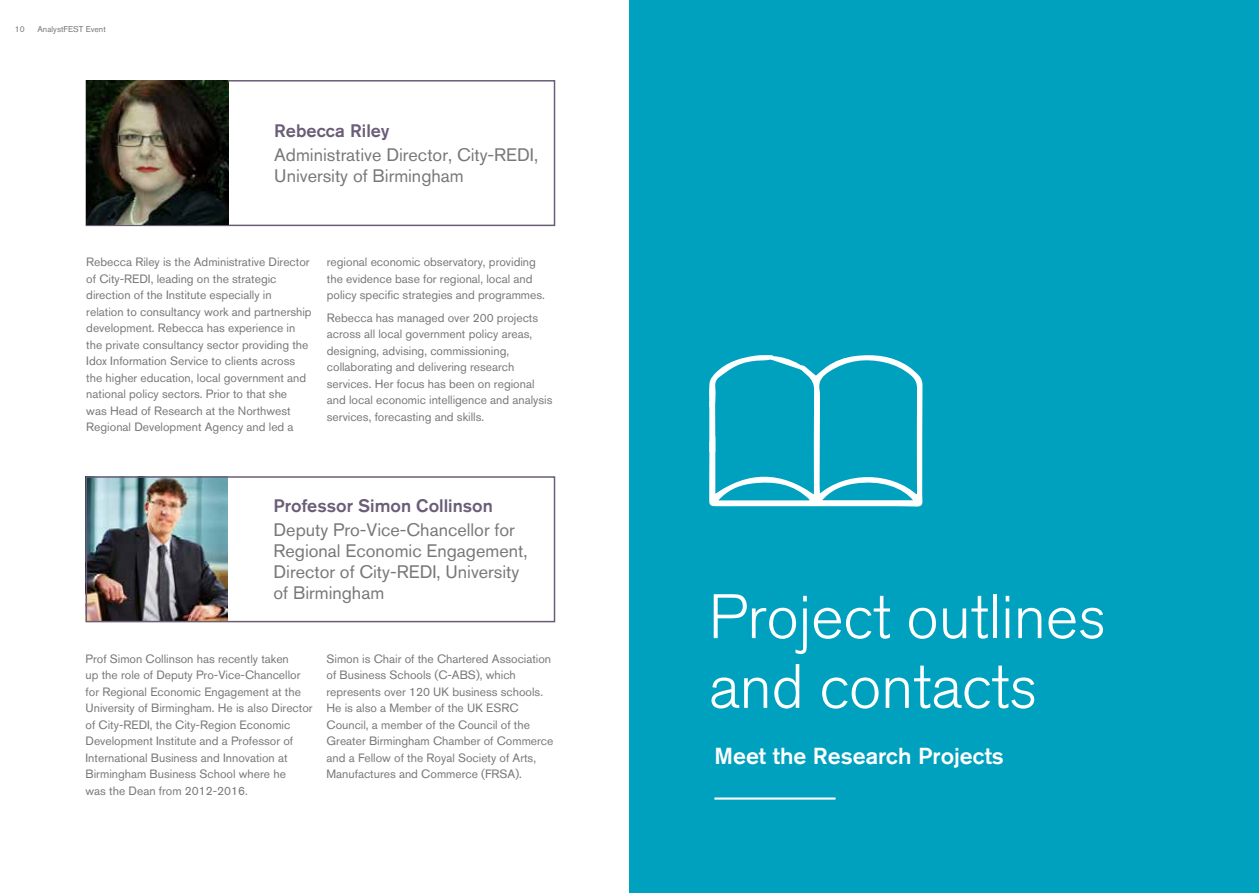
<style>
.page{position:relative;width:1259px;height:893px;background:#fff}
.page>*{position:absolute;margin:0;border:0;box-sizing:border-box;transform-origin:0 0}
.t1{font:300 62.25px/69.8px "Akzidenz Grotesk BQ";letter-spacing:-.005em;color:#fff}
.t2{font:500 22.95px "Akzidenz Grotesk BQ";color:#fff}
.t3{font:18px/21px "Akzidenz Grotesk BQ";color:#797878}
.t4{font:500 18px "Akzidenz Grotesk BQ";color:#6a5d77}
.t5{font:12px/16.5px "Akzidenz Grotesk BQ";color:#797878}
.t6{font:8.4px "Akzidenz Grotesk BQ";color:#797878}
</style>
<div class="page">
<img style="left:89px;top:479px;width:138px;height:140px">
<div style="left:86px;top:80px;width:469px;height:146px;border:2px solid #6a5d77"></div>
<img style="left:86px;top:81px;width:142px;height:144px">
<div style="left:86px;top:476px;width:469px;height:146px;border:2px solid #6a5d77"></div>
<div style="left:629px;top:0;width:630px;height:893px;background:#00a1be"></div>
<svg style="left:709px;top:355px;width:213px;height:151px"></svg>
<p class="t6" style="left:15px;top:24px;width:11px">10</p>
<p class="t6" style="left:37px;top:24px;width:70px">AnalystFEST Event</p>
<h3 class="t4" style="left:274px;top:120px;width:117px">Rebecca Riley</h3>
<h3 class="t3" style="left:274px;top:144px;width:265px">Administrative Director, City-REDI,<br>University of Birmingham</h3>
<p class="t5" style="left:86px;top:254px;width:227px">Rebecca Riley is the Administrative Director of City-REDI, leading on the strategic direction of the Institute especially in relation to consultancy work and partnership development. Rebecca has experience in the private consultancy sector providing the Idox Information Service to clients across the higher education, local government and national policy sectors. Prior to that she<br>was Head of Research at the Northwest Regional Development Agency and led a</p>
<p class="t5" style="left:327px;top:254px;width:219px">regional economic observatory, providing the evidence base for regional, local and policy specific strategies and programmes.</p>
<p class="t5" style="left:327px;top:309px;width:227px">Rebecca has managed over 200 projects across all local government policy areas, designing, advising, commissioning, collaborating and delivering research services. Her focus has been on regional and local economic intelligence and analysis services, forecasting and skills.</p>
<h3 class="t4" style="left:273px;top:494px;width:221px">Professor Simon Collinson</h3>
<h3 class="t3" style="left:273px;top:519px;width:255px">Deputy Pro-Vice-Chancellor for<br>Regional Economic Engagement,<br>Director of City-REDI, University of Birmingham</h3>
<p class="t5" style="left:86px;top:650px;width:229px">Prof Simon Collinson has recently taken<br>up the role of Deputy Pro-Vice-Chancellor for Regional Economic Engagement at the University of Birmingham. He is also Director of City-REDI, the City-Region Economic Development Institute and a Professor of International Business and Innovation at Birmingham Business School where he<br>was the Dean from 2012-2016.</p>
<p class="t5" style="left:326px;top:650px;width:228px">Simon is Chair of the Chartered Association of Business Schools (C-ABS), which represents over 120 UK business schools.<br>He is also a Member of the UK ESRC Council, a member of the Council of the Greater Birmingham Chamber of Commerce and a Fellow of the Royal Society of Arts, Manufactures and Commerce (FRSA).</p>
<h1 class="t1" style="left:708px;top:583px;width:399px">Project outlines and contacts</h1>
<h2 class="t2" style="left:714px;top:742px;width:291px">Meet the Research Projects</h2>
</div>
